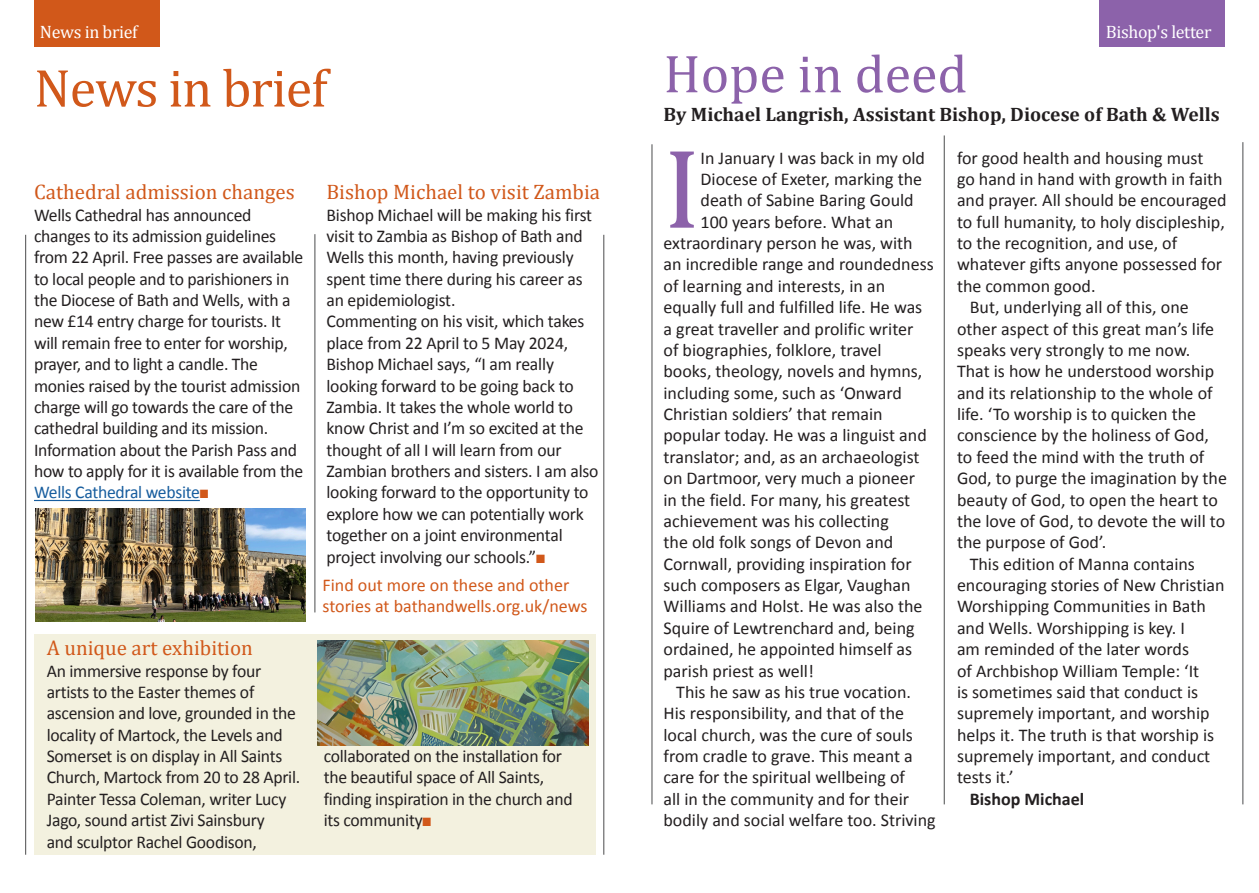
<style>
.page{position:relative;width:1259px;height:893px;background:#fff}
.page>*{position:absolute;margin:0;border:0;box-sizing:border-box;transform-origin:0 0}
.BISHOPS_LETTER_DROP_CAP{font:114.15px "Cambria";color:#8c62aa}
.t1{font:54px "Cambria";letter-spacing:-.02em;color:#d1581a}
.t2{font:54px "Cambria";color:#8c62aa}
.t3{font:21px "Cambria";color:#d1581a}
.t4{font:700 19.5px "Cambria";color:#231f20}
.BODY_COPY{font:18px/21.3px "Calibri";letter-spacing:-.01em;color:#231f20}
.BISHOPS_LETTER_DROP_CAP-2{font:18px "Calibri";color:#231f20}
.t5{font:18px/21.3px "Calibri";color:#d1581a}
.t6{font:18px "Cambria";letter-spacing:-.02em;color:#fff}
.BODY_COPY-2{font:700 18px "Calibri";color:#231f20}
.s1{color:#175d9e}
.s2{color:#d1581a}
</style>
<div class="page">
<div style="left:34px;top:634px;width:561px;height:221px;background:#f3f1df"></div>
<hr style="left:603px;top:235px;width:1px;height:620px;background:#4b4c4d">
<hr style="left:25px;top:235px;width:1px;height:620px;background:#4b4c4d">
<div style="left:34px;top:0;width:125px;height:46px;background:#d1581a"></div>
<hr style="left:315px;top:234px;width:1px;height:378px;background:#4b4c4d">
<hr style="left:34px;top:500px;width:166px;height:1px;background:#175d9e">
<img style="left:35px;top:508px;width:270px;height:113px">
<img style="left:318px;top:640px;width:270px;height:105px">
<div style="left:1100px;top:0;width:125px;height:46px;background:#8c62aa"></div>
<hr style="left:1242px;top:142px;width:1px;height:662px;background:#4b4c4d">
<hr style="left:652px;top:144px;width:1px;height:660px;background:#4b4c4d">
<hr style="left:944px;top:135px;width:1px;height:669px;background:#4b4c4d">
<p class="t6" style="left:40px;top:21px;width:99px">News in brief</p>
<p class="t1" style="left:34px;top:56px;width:295px">News in brief</p>
<p class="t3" style="left:34px;top:180px;width:262px">Cathedral admission changes</p>
<p class="BODY_COPY" style="left:34px;top:204px;width:271px">Wells Cathedral has announced changes to its admission guidelines from 22 April. Free passes are available to local people and to parishioners in the Diocese of Bath and Wells, with a new £14 entry charge for tourists. It will remain free to enter for worship, prayer, and to light a candle. The monies raised by the tourist admission charge will go towards the care of the cathedral building and its mission.</p>
<p class="BODY_COPY" style="left:34px;top:439px;width:271px">Information about the Parish Pass and how to apply for it is available from the<br><span class="s1">Wells Cathedral website</span><span class="s2">■</span></p>
<p class="t3" style="left:47px;top:636px;width:208px">A unique art exhibition</p>
<p class="BODY_COPY" style="left:47px;top:660px;width:255px">An immersive response by four artists to the Easter themes of ascension and love, grounded in the locality of Martock, the Levels and Somerset is on display in All Saints Church, Martock from 20 to 28 April.<br>Painter Tessa Coleman, writer Lucy Jago, sound artist Zivi Sainsbury<br>and sculptor Rachel Goodison,</p>
<p class="t3" style="left:326px;top:180px;width:275px">Bishop Michael to visit Zambia</p>
<p class="BODY_COPY" style="left:326px;top:204px;width:267px">Bishop Michael will be making his first visit to Zambia as Bishop of Bath and Wells this month, having previously spent time there during his career as an epidemiologist.</p>
<p class="BODY_COPY" style="left:326px;top:311px;width:274px">Commenting on his visit, which takes place from 22 April to 5 May 2024, Bishop Michael says, “I am really looking forward to be going back to Zambia. It takes the whole world to know Christ and I’m so excited at the thought of all I will learn from our Zambian brothers and sisters. I am also looking forward to the opportunity to explore how we can potentially work together on a joint environmental project involving our schools.”<span class="s2">■</span></p>
<p class="t5" style="left:322px;top:574px;width:266px">Find out more on these and other stories at bathandwells.org.uk/news</p>
<p class="BODY_COPY" style="left:324px;top:745px;width:250px">collaborated on the installation for the beautiful space of All Saints, finding inspiration in the church and its community<span class="s2">■</span></p>
<p class="t6" style="left:1106px;top:21px;width:107px">Bishop's letter</p>
<p class="t2" style="left:663px;top:42px;width:305px">Hope in deed</p>
<p class="t4" style="left:663px;top:100px;width:558px">By Michael Langrish, Assistant Bishop, Diocese of Bath &amp; Wells</p>
<p class="BISHOPS_LETTER_DROP_CAP" style="left:663px;top:121px;width:39px">I</p>
<p class="BISHOPS_LETTER_DROP_CAP-2" style="left:700px;top:146px;width:226px">In January I was back in my old</p>
<p class="BISHOPS_LETTER_DROP_CAP-2" style="left:700px;top:168px;width:223px">Diocese of Exeter, marking the</p>
<p class="BISHOPS_LETTER_DROP_CAP-2" style="left:700px;top:189px;width:215px">death of Sabine Baring Gould</p>
<p class="BISHOPS_LETTER_DROP_CAP-2" style="left:700px;top:210px;width:194px">100 years before. What an</p>
<p class="BISHOPS_LETTER_DROP_CAP-2" style="left:663px;top:232px;width:251px">extraordinary person he was, with</p>
<p class="BISHOPS_LETTER_DROP_CAP-2" style="left:663px;top:253px;width:272px">an incredible range and roundedness</p>
<p class="BISHOPS_LETTER_DROP_CAP-2" style="left:663px;top:274px;width:223px">of learning and interests, in an</p>
<p class="BISHOPS_LETTER_DROP_CAP-2" style="left:663px;top:296px;width:260px">equally full and fulfilled life. He was</p>
<p class="BISHOPS_LETTER_DROP_CAP-2" style="left:663px;top:317px;width:251px">a great traveller and prolific writer</p>
<p class="BISHOPS_LETTER_DROP_CAP-2" style="left:663px;top:339px;width:220px">of biographies, folklore, travel</p>
<p class="BISHOPS_LETTER_DROP_CAP-2" style="left:663px;top:360px;width:260px">books, theology, novels and hymns,</p>
<p class="BISHOPS_LETTER_DROP_CAP-2" style="left:663px;top:381px;width:240px">including some, such as ‘Onward</p>
<p class="BISHOPS_LETTER_DROP_CAP-2" style="left:663px;top:403px;width:221px">Christian soldiers’ that remain</p>
<p class="BISHOPS_LETTER_DROP_CAP-2" style="left:663px;top:424px;width:265px">popular today. He was a linguist and</p>
<p class="BISHOPS_LETTER_DROP_CAP-2" style="left:663px;top:445px;width:257px">translator; and, as an archaeologist</p>
<p class="BISHOPS_LETTER_DROP_CAP-2" style="left:663px;top:467px;width:253px">on Dartmoor, very much a pioneer</p>
<p class="BISHOPS_LETTER_DROP_CAP-2" style="left:663px;top:488px;width:248px">in the field. For many, his greatest</p>
<p class="BISHOPS_LETTER_DROP_CAP-2" style="left:663px;top:510px;width:227px">achievement was his collecting</p>
<p class="BISHOPS_LETTER_DROP_CAP-2" style="left:663px;top:531px;width:231px">the old folk songs of Devon and</p>
<p class="BISHOPS_LETTER_DROP_CAP-2" style="left:663px;top:552px;width:250px">Cornwall, providing inspiration for</p>
<p class="BISHOPS_LETTER_DROP_CAP-2" style="left:663px;top:574px;width:248px">such composers as Elgar, Vaughan</p>
<p class="BISHOPS_LETTER_DROP_CAP-2" style="left:663px;top:595px;width:260px">Williams and Holst. He was also the</p>
<p class="BISHOPS_LETTER_DROP_CAP-2" style="left:663px;top:616px;width:253px">Squire of Lewtrenchard and, being</p>
<p class="BISHOPS_LETTER_DROP_CAP-2" style="left:663px;top:638px;width:250px">ordained, he appointed himself as</p>
<p class="BISHOPS_LETTER_DROP_CAP-2" style="left:663px;top:659px;width:152px">parish priest as well!</p>
<p class="BODY_COPY" style="left:663px;top:681px;width:274px;text-indent:13px">This he saw as his true vocation.<br>His responsibility, and that of the local church, was the cure of souls from cradle to grave. This meant a care for the spiritual wellbeing of<br>all in the community and for their bodily and social welfare too. Striving</p>
<p class="BODY_COPY" style="left:957px;top:147px;width:271px">for good health and housing must<br>go hand in hand with growth in faith and prayer. All should be encouraged to full humanity, to holy discipleship, to the recognition, and use, of whatever gifts anyone possessed for the common good.</p>
<p class="BODY_COPY" style="left:957px;top:297px;width:271px;text-indent:13px">But, underlying all of this, one other aspect of this great man’s life speaks very strongly to me now.<br>That is how he understood worship and its relationship to the whole of life. ‘To worship is to quicken the conscience by the holiness of God, to feed the mind with the truth of<br>God, to purge the imagination by the beauty of God, to open the heart to the love of God, to devote the will to the purpose of God’.</p>
<p class="BODY_COPY" style="left:957px;top:553px;width:269px;text-indent:13px">This edition of Manna contains encouraging stories of New Christian<br>Worshipping Communities in Bath and Wells. Worshipping is key. I<br>am reminded of the later words<br>of Archbishop William Temple: ‘It<br>is sometimes said that conduct is supremely important, and worship helps it. The truth is that worship is supremely important, and conduct tests it.’</p>
<p class="BODY_COPY-2" style="left:969px;top:786px;width:116px">Bishop Michael</p>
</div>
